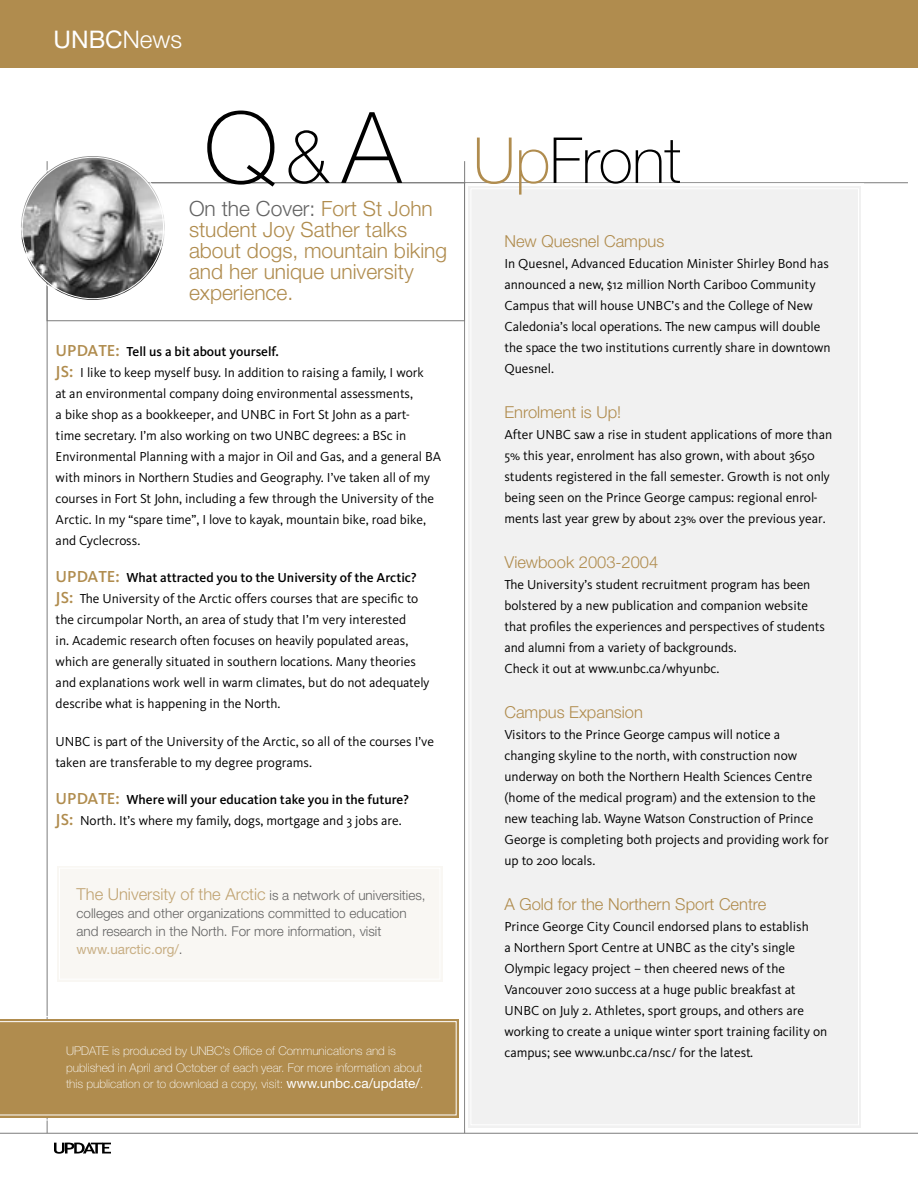
<style>
.page{position:relative;width:918px;height:1188px;background:#fff}
.page>*{position:absolute;margin:0;border:0;box-sizing:border-box;transform-origin:0 0}
.t1{font:100 99px "Helvetica Neue LT";color:#000}
.t2{font:100 63.45px "Helvetica Neue LT";letter-spacing:-.01em;color:#000}
.t3{font:24.3px "Helvetica Neue LT";color:#fff}
.t4{font:300 21px/21px "Helvetica Neue LT";color:#b08c4e}
.t5{font:300 16.5px "Helvetica Neue LT";color:#b08c4e}
.t6{font:13.5px/21px "Kievit";color:#000}
.t7{font:300 13.5px/18px "Helvetica Neue LT";color:#636363}
.t8{font:100 12px/16.5px "Helvetica Neue LT";color:#fff}
.s1{font-weight:300}
.s2{font-size:75px}
.s3{color:#636363}
.s4{font-weight:500;font-size:16.5px;color:#b08c4e}
.s5{font-weight:500}
.s6{font-size:16.5px;color:#c0a371}
.s7{font-weight:400;color:#c8ae83}
.s8{font-weight:400;font-size:13.5px}
.s9{color:#b08c4e}
</style>
<div class="page">
<div style="left:0;top:0;width:918px;height:68px;background:#b08c4e"></div>
<hr style="left:464px;top:161px;width:1px;height:972px;background:#7c7c7c">
<hr style="left:47px;top:161px;width:1px;height:972px;background:#7c7c7c">
<hr style="left:0;top:1133px;width:918px;height:1px;background:#7c7c7c">
<svg style="left:54px;top:1142px;width:57px;height:12px"></svg>
<div style="left:47px;top:183px;width:418px;height:138px;border:1px solid #7c7c7c"></div>
<hr style="left:37px;top:182px;width:871px;height:1px;background:#7c7c7c">
<div style="left:57px;top:866px;width:386px;height:116px;background:#f9f7f3"></div>
<div style="left:59px;top:868px;width:381px;height:112px;border:1px solid #fff"></div>
<svg style="left:0;top:1016px;width:459px;height:105px"></svg>
<div style="left:0;top:1021px;width:457px;height:94px;background:#b08c4e"></div>
<img style="left:21px;top:156px;width:144px;height:144px;border-radius:50%">
<div style="left:465px;top:183px;width:400px;height:948px;background:#f1f1f1"></div>
<h3 class="t3" style="left:54px;top:25px;width:130px">UNBC<span class="s1">News</span></h3>
<h1 class="t1" style="left:204px;top:91px;width:198px">Q <span class="s2">&amp;</span> A</h1>
<h3 class="t4" style="left:189px;top:198px;width:260px"><span class="s3">On the Cover:</span> Fort St John student Joy Sather talks about dogs, mountain biking and her unique university experience.</h3>
<p class="t6" style="left:56px;top:341px;width:387px"><span class="s4">UPDATE:</span> <span class="s5">Tell us a bit about yourself.<br></span><span class="s4">JS:</span> I like to keep myself busy. In addition to raising a family, I work<br>at an environmental company doing environmental assessments,<br>a bike shop as a bookkeeper, and UNBC in Fort St John as a part-<br>time secretary. I’m also working on two UNBC degrees: a BSc in Environmental Planning with a major in Oil and Gas, and a general BA with minors in Northern Studies and Geography. I’ve taken all of my courses in Fort St John, including a few through the University of the Arctic. In my “spare time”, I love to kayak, mountain bike, road bike, and Cyclecross.</p>
<p class="t6" style="left:56px;top:567px;width:375px"><span class="s4">UPDATE:</span> <span class="s5">What attracted you to the University of the Arctic?<br></span><span class="s4">JS:</span> The University of the Arctic offers courses that are specific to the circumpolar North, an area of study that I’m very interested<br>in. Academic research often focuses on heavily populated areas, which are generally situated in southern locations. Many theories and explanations work well in warm climates, but do not adequately describe what is happening in the North.</p>
<p class="t6" style="left:56px;top:731px;width:380px">UNBC is part of the University of the Arctic, so all of the courses I’ve taken are transferable to my degree programs.</p>
<p class="t6" style="left:56px;top:789px;width:355px"><span class="s4">UPDATE:</span> <span class="s5">Where will your education take you in the future?<br></span><span class="s4">JS:</span> North. It’s where my family, dogs, mortgage and 3 jobs are.</p>
<p class="t7" style="left:77px;top:886px;width:350px"><span class="s6">The University of the Arctic</span> is a network of universities, colleges and other organizations committed to education and research in the North. For more information, visit <span class="s7">www.uarctic.org/</span>.</p>
<p class="t8" style="left:66px;top:1043px;width:359px">UPDATE is produced by UNBC’s Office of Communications and is published in April and October of each year. For more information about this publication or to download a copy, visit: <span class="s8">www.unbc.ca/update/</span>.</p>
<h2 class="t2" style="left:473px;top:124px;width:209px"><span class="s9">Up</span>Front</h2>
<p class="t5" style="left:504px;top:231px;width:161px">New Quesnel Campus</p>
<p class="t6" style="left:504px;top:254px;width:328px">In Quesnel, Advanced Education Minister Shirley Bond has announced a new, $12 million North Cariboo Community Campus that will house UNBC’s and the College of New Caledonia’s local operations. The new campus will double the space the two institutions currently share in downtown Quesnel.</p>
<p class="t5" style="left:504px;top:402px;width:118px">Enrolment is Up!</p>
<p class="t6" style="left:504px;top:425px;width:329px">After UNBC saw a rise in student applications of more than 5% this year, enrolment has also grown, with about 3650 students registered in the fall semester. Growth is not only being seen on the Prince George campus: regional enrol&shy;ments last year grew by about 23% over the previous year.</p>
<p class="t5" style="left:504px;top:552px;width:155px">Viewbook 2003-2004</p>
<p class="t6" style="left:504px;top:575px;width:322px">The University’s student recruitment program has been bolstered by a new publication and companion website that profiles the experiences and perspectives of students and alumni from a variety of backgrounds.<br>Check it out at www.unbc.ca/whyunbc.</p>
<p class="t5" style="left:504px;top:702px;width:140px">Campus Expansion</p>
<p class="t6" style="left:504px;top:725px;width:326px">Visitors to the Prince George campus will notice a changing skyline to the north, with construction now underway on both the Northern Health Sciences Centre (home of the medical program) and the extension to the new teaching lab. Wayne Watson Construction of Prince George is completing both projects and providing work for up to 200 locals.</p>
<p class="t5" style="left:504px;top:894px;width:263px">A Gold for the Northern Sport Centre</p>
<p class="t6" style="left:504px;top:917px;width:324px">Prince George City Council endorsed plans to establish<br>a Northern Sport Centre at UNBC as the city’s single Olympic legacy project – then cheered news of the Vancouver 2010 success at a huge public breakfast at UNBC on July 2. Athletes, sport groups, and others are working to create a unique winter sport training facility on campus; see www.unbc.ca/nsc/ for the latest.</p>
</div>
